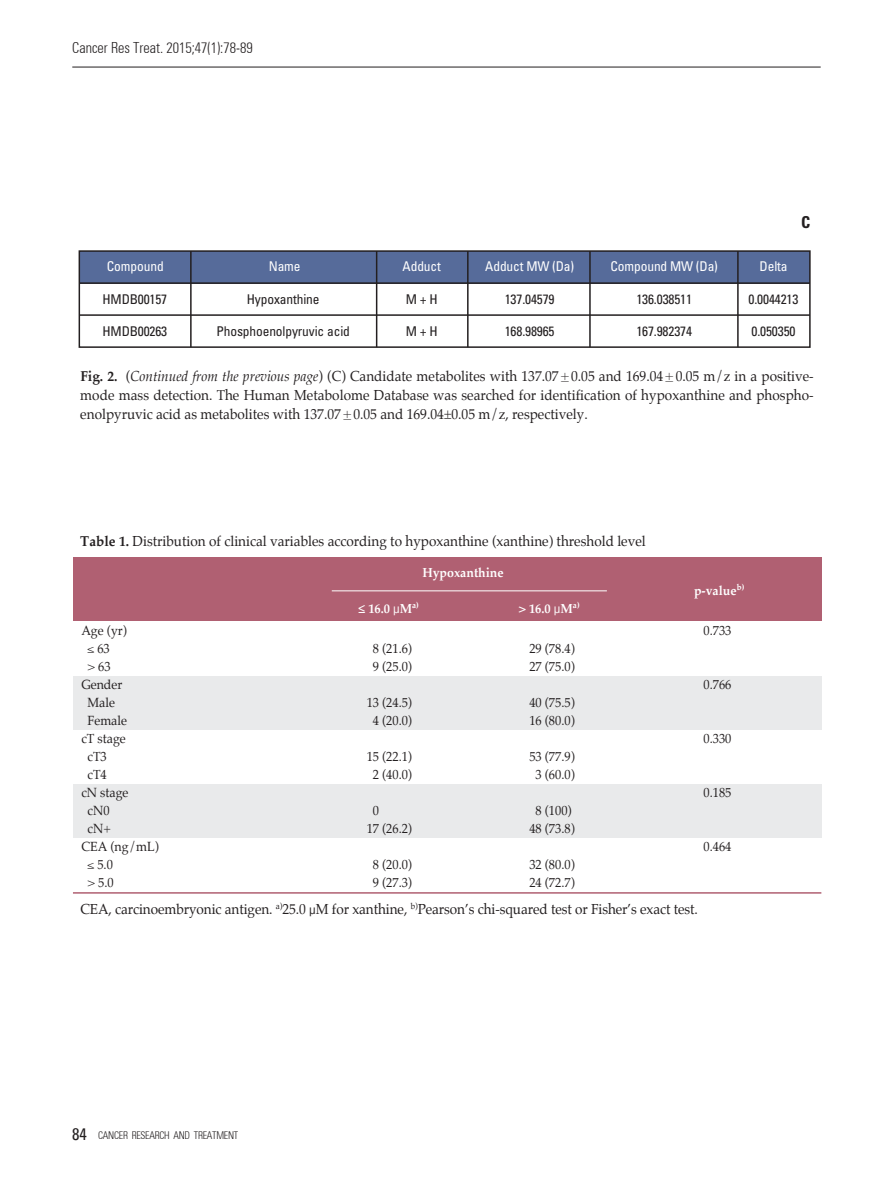
<style>
.page{position:relative;width:893px;height:1191px;background:#fff}
.page>*{position:absolute;margin:0;border:0;box-sizing:border-box;transform-origin:0 0}
.t1{font:700 condensed 16.5px "Univers";color:#231f20}
.t2{font:300 condensed 15px "Univers";color:#231f20;scale:.95 1}
.t3{font:14.25px/18.8px "Palatino";color:#231f20;text-align:justify;scale:.95 1}
.t4{font:condensed 13.5px "Univers";letter-spacing:-.01em;color:#231f20}
.t5{font:condensed 13.5px "Univers";letter-spacing:-.01em;color:#fff}
.t6{font:13.05px "Palatino";color:#231f20;scale:.95 1}
.t7{font:700 13.05px "Palatino";color:#fff;scale:.95 1}
.t8{font:300 condensed 10.5px "Univers";letter-spacing:-.025em;color:#231f20;scale:.95 1}
.s1{font-weight:700}
.s2{font-style:italic}
.s3{font-family:"Y Mj O11";font-size:13.05px}
.s4{font-family:"Franklin Gothic";font-weight:400}
.s5{font-family:"Franklin Gothic";font-size:13.05px}
.s6{font-weight:400;font-size:16.5px}
</style>
<div class="page">
<div style="left:79px;top:251px;width:731px;height:32px;background:#566b9a"></div>
<div style="left:79px;top:250px;width:732px;height:98px;border:2px solid #231f20"></div>
<hr style="left:79px;top:314px;width:731px;height:2px;background:#231f20">
<hr style="left:79px;top:282px;width:731px;height:2px;background:#231f20">
<hr style="left:737px;top:251px;width:2px;height:96px;background:#231f20">
<hr style="left:589px;top:251px;width:2px;height:96px;background:#231f20">
<hr style="left:467px;top:251px;width:2px;height:96px;background:#231f20">
<hr style="left:376px;top:251px;width:1px;height:96px;background:#231f20">
<hr style="left:190px;top:251px;width:2px;height:96px;background:#231f20">
<div style="left:73px;top:784px;width:748px;height:54px;background:#e9eaeb"></div>
<div style="left:73px;top:558px;width:748px;height:63px;background:#b06072"></div>
<div style="left:73px;top:676px;width:748px;height:53px;background:#e9eaeb"></div>
<hr style="left:332px;top:590px;width:275px;height:1px;background:#fff">
<hr style="left:73px;top:892px;width:748px;height:1px;background:#b06072">
<hr style="left:72px;top:67px;width:749px;height:1px;background:#231f20">
<p class="t2" style="left:72px;top:39px;width:191px">Cancer Res Treat. 2015;47(1):78-89</p>
<p class="t1" style="left:801px;top:212px;width:11px">C</p>
<p class="t5" style="left:107px;top:257px;width:58px">Compound</p>
<p class="t4" style="left:102px;top:290px;width:66px">HMDB00157</p>
<p class="t4" style="left:102px;top:322px;width:66px">HMDB00263</p>
<p class="t5" style="left:269px;top:257px;width:33px">Name</p>
<p class="t5" style="left:403px;top:257px;width:40px">Adduct</p>
<p class="t5" style="left:485px;top:257px;width:90px">Adduct MW (Da)</p>
<p class="t5" style="left:610px;top:257px;width:109px">Compound MW (Da)</p>
<p class="t5" style="left:760px;top:257px;width:29px">Delta</p>
<p class="t4" style="left:247px;top:290px;width:74px">Hypoxanthine</p>
<p class="t4" style="left:216px;top:322px;width:135px">Phosphoenolpyruvic acid</p>
<p class="t4" style="left:406px;top:290px;width:33px">M+H</p>
<p class="t4" style="left:406px;top:322px;width:33px">M+H</p>
<p class="t4" style="left:505px;top:290px;width:51px">137.04579</p>
<p class="t4" style="left:505px;top:322px;width:51px">168.98965</p>
<p class="t4" style="left:636px;top:290px;width:57px">136.038511</p>
<p class="t4" style="left:636px;top:322px;width:57px">167.982374</p>
<p class="t4" style="left:749px;top:290px;width:51px">0.0044213</p>
<p class="t4" style="left:751px;top:322px;width:45px">0.050350</p>
<p class="t3" style="left:80px;top:368px;width:773px"><span class="s1">Fig. 2.</span> (<span class="s2">Continued from the previous page</span>) (C) Candidate metabolites with 137.07<span class="s3">±</span>0.05 and 169.04<span class="s3">±</span>0.05 m/z in a positive&shy;mode mass detection. The Human Metabolome Database was searched for identification of hypoxanthine and phospho&shy;enolpyruvic acid as metabolites with 137.07<span class="s3">±</span>0.05 and 169.04±0.05 m/z, respectively.</p>
<p class="t3" style="left:80px;top:533px;width:597px"><span class="s1">Table 1.</span> Distribution of clinical variables according to hypoxanthine (xanthine) threshold level</p>
<p class="t7" style="left:422px;top:566px;width:87px">Hypoxanthine</p>
<p class="t7" style="left:368px;top:602px;width:55px">16.0 <span class="s4">µ</span>M<sup>a)</sup></p>
<p class="t7" style="left:518px;top:602px;width:66px">&gt; 16.0 <span class="s4">µ</span>M<sup>a)</sup></p>
<p class="t7" style="left:694px;top:584px;width:55px">p-value<sup>b)</sup></p>
<p class="t6" style="left:81px;top:624px;width:50px">Age (yr)</p>
<p class="t6" style="left:703px;top:624px;width:31px">0.733</p>
<p class="t6" style="left:97px;top:642px;width:15px">63</p>
<p class="t6" style="left:373px;top:642px;width:43px">8 (21.6)</p>
<p class="t6" style="left:529px;top:642px;width:49px">29 (78.4)</p>
<p class="t6" style="left:88px;top:660px;width:26px">&gt; 63</p>
<p class="t6" style="left:373px;top:660px;width:43px">9 (25.0)</p>
<p class="t6" style="left:529px;top:660px;width:49px">27 (75.0)</p>
<p class="t6" style="left:81px;top:678px;width:45px">Gender</p>
<p class="t6" style="left:703px;top:678px;width:31px">0.766</p>
<p class="t6" style="left:88px;top:696px;width:30px">Male</p>
<p class="t6" style="left:367px;top:696px;width:49px">13 (24.5)</p>
<p class="t6" style="left:529px;top:696px;width:49px">40 (75.5)</p>
<p class="t6" style="left:88px;top:714px;width:43px">Female</p>
<p class="t6" style="left:373px;top:714px;width:43px">4 (20.0)</p>
<p class="t6" style="left:529px;top:714px;width:49px">16 (80.0)</p>
<p class="t6" style="left:81px;top:732px;width:48px">cT stage</p>
<p class="t6" style="left:703px;top:732px;width:31px">0.330</p>
<p class="t6" style="left:88px;top:750px;width:22px">cT3</p>
<p class="t6" style="left:367px;top:750px;width:49px">15 (22.1)</p>
<p class="t6" style="left:529px;top:750px;width:49px">53 (77.9)</p>
<p class="t6" style="left:88px;top:768px;width:22px">cT4</p>
<p class="t6" style="left:373px;top:768px;width:43px">2 (40.0)</p>
<p class="t6" style="left:536px;top:768px;width:43px">3 (60.0)</p>
<p class="t6" style="left:81px;top:786px;width:51px">cN stage</p>
<p class="t6" style="left:703px;top:786px;width:31px">0.185</p>
<p class="t6" style="left:88px;top:804px;width:25px">cN0</p>
<p class="t6" style="left:373px;top:804px;width:8px">0</p>
<p class="t6" style="left:536px;top:804px;width:40px">8 (100)</p>
<p class="t6" style="left:88px;top:822px;width:26px">cN+</p>
<p class="t6" style="left:367px;top:822px;width:49px">17 (26.2)</p>
<p class="t6" style="left:529px;top:822px;width:49px">48 (73.8)</p>
<p class="t6" style="left:81px;top:840px;width:83px">CEA (ng/mL)</p>
<p class="t6" style="left:703px;top:840px;width:31px">0.464</p>
<p class="t6" style="left:97px;top:858px;width:18px">5.0</p>
<p class="t6" style="left:373px;top:858px;width:43px">8 (20.0)</p>
<p class="t6" style="left:529px;top:858px;width:49px">32 (80.0)</p>
<p class="t6" style="left:88px;top:876px;width:29px">&gt; 5.0</p>
<p class="t6" style="left:373px;top:876px;width:43px">9 (27.3)</p>
<p class="t6" style="left:529px;top:876px;width:49px">24 (72.7)</p>
<p class="t3" style="left:80px;top:900px;width:652px">CEA, carcinoembryonic antigen. <sup>a)</sup>25.0 <span class="s5">µ</span>M for xanthine, <sup>b)</sup>Pearson’s chi-squared test or Fisher’s exact test.</p>
<p class="t8" style="left:72px;top:1129px;width:176px"><span class="s6">84</span> CANCER RESEARCH AND TREATMENT</p>
</div>
